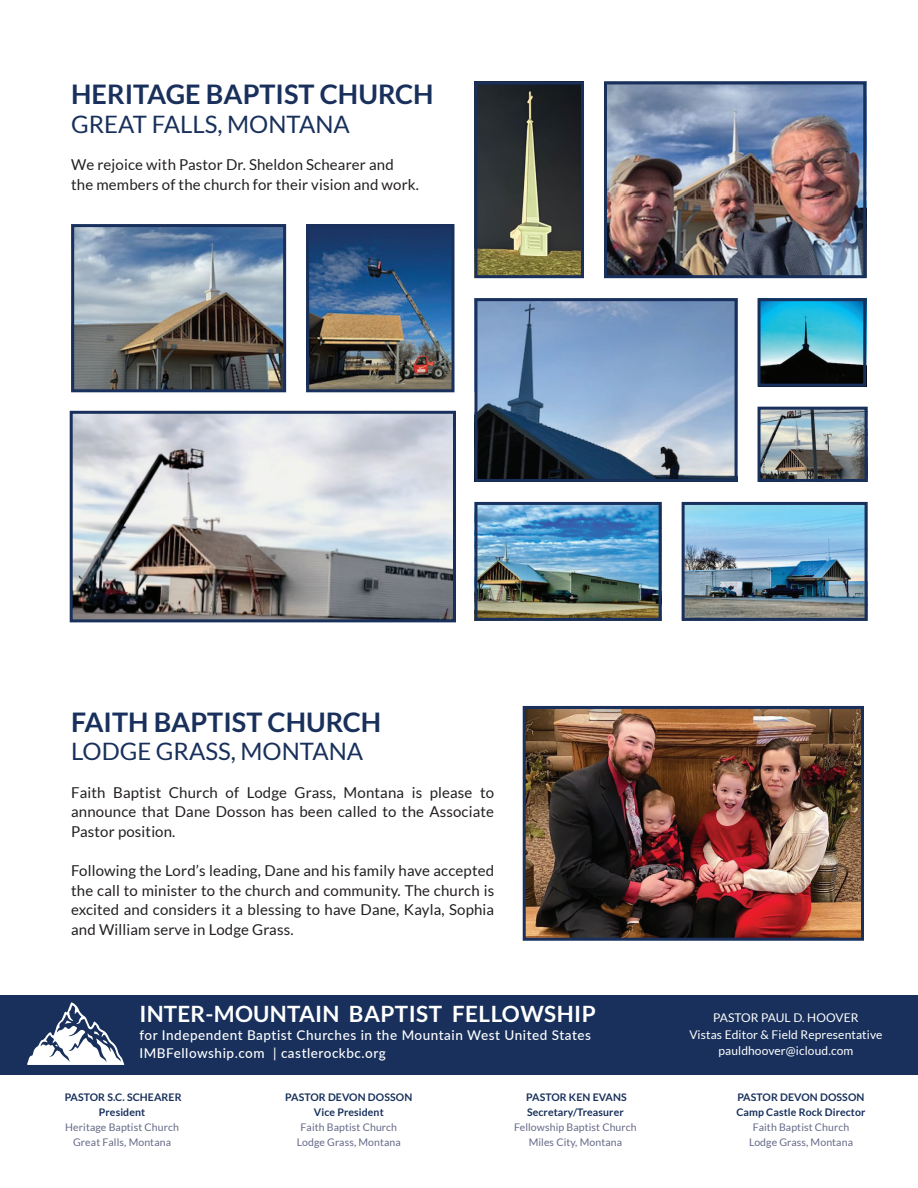
<style>
.page{position:relative;width:918px;height:1188px;background:#fff}
.page>*{position:absolute;margin:0;border:0;box-sizing:border-box;transform-origin:0 0}
.t1{font:700 27px "Lato";color:#18305b}
.t2{font:24px "Lato";color:#18305b}
.t3{font:700 22.5px "Lato";letter-spacing:.02em;color:#fff}
.t4{font:15px/19.5px "Lato";letter-spacing:.01em;color:#231f20;text-align:justify}
.t5{font:500 13.5px/18px "Lato";letter-spacing:.04em;color:#fff}
.t6{font:12px/16.5px "Lato";letter-spacing:.01em;color:#fff;text-align:center}
.t7{font:10.5px/15px "Lato";letter-spacing:.01em;color:#666988;text-align:center}
.t8{font:700 10.5px/15px "Lato";letter-spacing:.01em;color:#18305b;text-align:center}
</style>
<div class="page">
<div style="left:0;top:995px;width:918px;height:79px;background:#18305b"></div>
<svg style="left:27px;top:1002px;width:97px;height:63px"></svg>
<img style="left:608px;top:85px;width:254px;height:189px">
<img style="left:75px;top:228px;width:207px;height:160px">
<img style="left:74px;top:415px;width:378px;height:203px">
<img style="left:310px;top:228px;width:140px;height:160px">
<img style="left:478px;top:85px;width:102px;height:189px">
<img style="left:762px;top:302px;width:100px;height:81px">
<img style="left:762px;top:411px;width:102px;height:67px">
<img style="left:527px;top:710px;width:333px;height:227px">
<div style="left:523px;top:706px;width:341px;height:235px;border:3px solid #18305b"></div>
<img style="left:478px;top:302px;width:256px;height:176px">
<img style="left:478px;top:506px;width:180px;height:111px">
<img style="left:686px;top:506px;width:178px;height:111px">
<div style="left:70px;top:411px;width:386px;height:211px;border:3px solid #18305b"></div>
<div style="left:71px;top:224px;width:215px;height:168px;border:3px solid #18305b"></div>
<div style="left:306px;top:224px;width:148px;height:168px;border:3px solid #18305b"></div>
<div style="left:474px;top:298px;width:264px;height:184px;border:3px solid #18305b"></div>
<div style="left:474px;top:502px;width:188px;height:119px;border:3px solid #18305b"></div>
<div style="left:682px;top:502px;width:186px;height:119px;border:3px solid #18305b"></div>
<div style="left:474px;top:81px;width:110px;height:197px;border:3px solid #18305b"></div>
<div style="left:604px;top:81px;width:262px;height:197px;border:3px solid #18305b"></div>
<div style="left:758px;top:298px;width:108px;height:89px;border:3px solid #18305b"></div>
<div style="left:758px;top:407px;width:110px;height:75px;border:3px solid #18305b"></div>
<h1 class="t1" style="left:71px;top:79px;width:364px">HERITAGE BAPTIST CHURCH</h1>
<h2 class="t2" style="left:71px;top:111px;width:280px">GREAT FALLS, MONTANA</h2>
<p class="t4" style="left:71px;top:155px;width:349px">We rejoice with Pastor Dr. Sheldon Schearer and the members of the church for their vision and work.</p>
<h1 class="t1" style="left:71px;top:706px;width:312px">FAITH BAPTIST CHURCH</h1>
<h2 class="t2" style="left:71px;top:738px;width:294px">LODGE GRASS, MONTANA</h2>
<p class="t4" style="left:71px;top:782px;width:425px">Faith Baptist Church of Lodge Grass, Montana is please to announce that Dane Dosson has been called to the Associate Pastor position.</p>
<p class="t4" style="left:71px;top:861px;width:425px">Following the Lord’s leading, Dane and his family have accepted the call to minister to the church and community. The church is excited and considers it a blessing to have Dane, Kayla, Sophia and William serve in Lodge Grass.</p>
<h3 class="t3" style="left:139px;top:1001px;width:458px">INTER-MOUNTAIN BAPTIST FELLOWSHIP</h3>
<p class="t5" style="left:139px;top:1026px;width:453px">for Independent Baptist Churches in the Mountain West United States<br>IMBFellowship.com | castlerockbc.org</p>
<p class="t8" style="left:65px;top:1090px;width:118px">PASTOR S.C. SCHEARER<br>President</p>
<p class="t7" style="left:65px;top:1120px;width:115px">Heritage Baptist Church<br>Great Falls, Montana</p>
<p class="t8" style="left:285px;top:1090px;width:129px">PASTOR DEVON DOSSON<br>Vice President</p>
<p class="t7" style="left:297px;top:1120px;width:105px">Faith Baptist Church<br>Lodge Grass, Montana</p>
<p class="t8" style="left:526px;top:1090px;width:102px;text-align:left">PASTOR KEN EVANS<br>Secretary/Treasurer</p>
<p class="t7" style="left:514px;top:1120px;width:124px">Fellowship Baptist Church<br>Miles City, Montana</p>
<p class="t6" style="left:689px;top:1010px;width:195px">PASTOR PAUL D. HOOVER<br>Vistas Editor &amp; Field Representative pauldhoover@icloud.com</p>
<p class="t8" style="left:736px;top:1090px;width:131px;text-align:left">PASTOR DEVON DOSSON<br>Camp Castle Rock Director</p>
<p class="t7" style="left:749px;top:1120px;width:105px">Faith Baptist Church<br>Lodge Grass, Montana</p>
</div>
